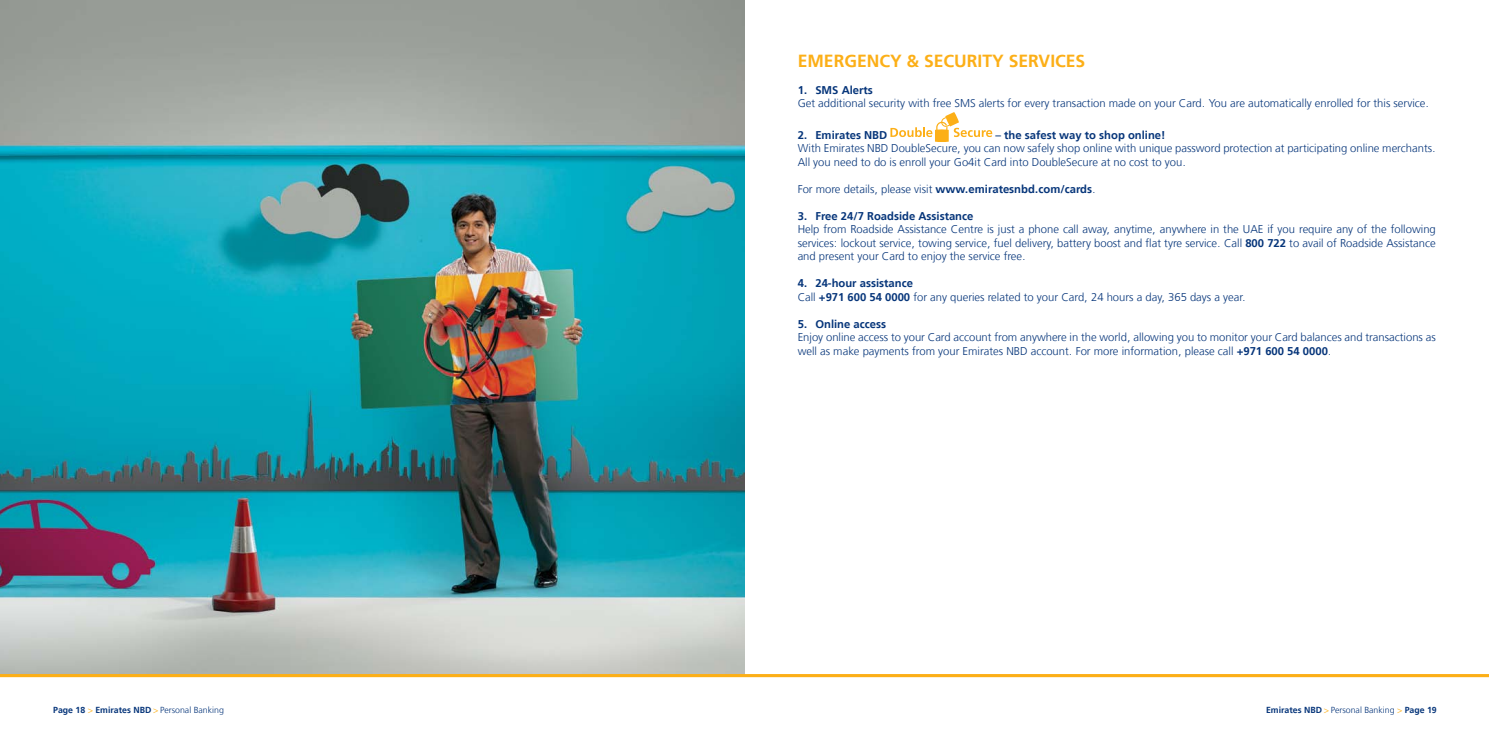
<style>
.page{position:relative;width:1489px;height:745px;background:#fff}
.page>*{position:absolute;margin:0;border:0;box-sizing:border-box;transform-origin:0 0}
.t1{font:700 17.5px "Frutiger LT Arabic 65";color:#fcaf17}
.t2{font:300 11.25px/13.5px "Frutiger LT Arabic 45";color:#06357a}
.t3{font:700 11.25px "Frutiger LT Arabic 65";color:#06357a}
.t4{font:700 8.75px "Frutiger LT Arabic 65";color:#06357a}
.s1{font-family:"Frutiger LT Arabic 65";font-weight:700}
.s2{font-family:"Frutiger LT Arabic 45";font-weight:300;color:#fcaf17}
.s3{font-family:"Frutiger LT Arabic 45";font-weight:300}
</style>
<div class="page">
<img style="left:0;top:0;width:744px;height:673px">
<hr style="left:0;top:673px;width:1488px;height:3px;background:#fcaf17">
<svg style="left:890px;top:112px;width:102px;height:30px"></svg>
<h1 class="t1" style="left:797px;top:46px;width:289px">EMERGENCY &amp; SECURITY SERVICES</h1>
<p class="t3" style="left:797px;top:81px;width:77px">1. SMS Alerts</p>
<p class="t2" style="left:797px;top:96px;width:633px">Get additional security with free SMS alerts for every transaction made on your Card. You are automatically enrolled for this service.</p>
<p class="t3" style="left:797px;top:125px;width:91px">2. Emirates NBD</p>
<p class="t3" style="left:995px;top:125px;width:172px">– the safest way to shop online!</p>
<p class="t2" style="left:797px;top:141px;width:639px">With Emirates NBD DoubleSecure, you can now safely shop online with unique password protection at participating online merchants.<br>All you need to do is enroll your Go4it Card into DoubleSecure at no cost to you.</p>
<p class="t2" style="left:797px;top:182px;width:300px">For more details, please visit <span class="s1">www.emiratesnbd.com/cards</span>.</p>
<p class="t3" style="left:797px;top:206px;width:177px">3. Free 24/7 Roadside Assistance</p>
<p class="t2" style="left:797px;top:222px;width:639px;text-align:justify">Help from Roadside Assistance Centre is just a phone call away, anytime, anywhere in the UAE if you require any of the following services: lockout service, towing service, fuel delivery, battery boost and flat tyre service. Call <span class="s1">800 722</span> to avail of Roadside Assistance and present your Card to enjoy the service free.</p>
<p class="t3" style="left:797px;top:274px;width:117px">4. 24-hour assistance</p>
<p class="t2" style="left:797px;top:290px;width:449px">Call <span class="s1">+971 600 54 0000</span> for any queries related to your Card, 24 hours a day, 365 days a year.</p>
<p class="t3" style="left:797px;top:314px;width:90px">5. Online access</p>
<p class="t2" style="left:797px;top:330px;width:639px">Enjoy online access to your Card account from anywhere in the world, allowing you to monitor your Card balances and transactions as well as make payments from your Emirates NBD account. For more information, please call <span class="s1">+971 600 54 0000</span>.</p>
<p class="t4" style="left:53px;top:702px;width:172px">Page 18 <span class="s2">&gt;</span> Emirates NBD <span class="s2">&gt;</span> <span class="s3">Personal Banking</span></p>
<p class="t4" style="left:1265px;top:702px;width:172px">Emirates NBD <span class="s2">&gt;</span> <span class="s3">Personal Banking</span> <span class="s2">&gt;</span> Page 19</p>
</div>
